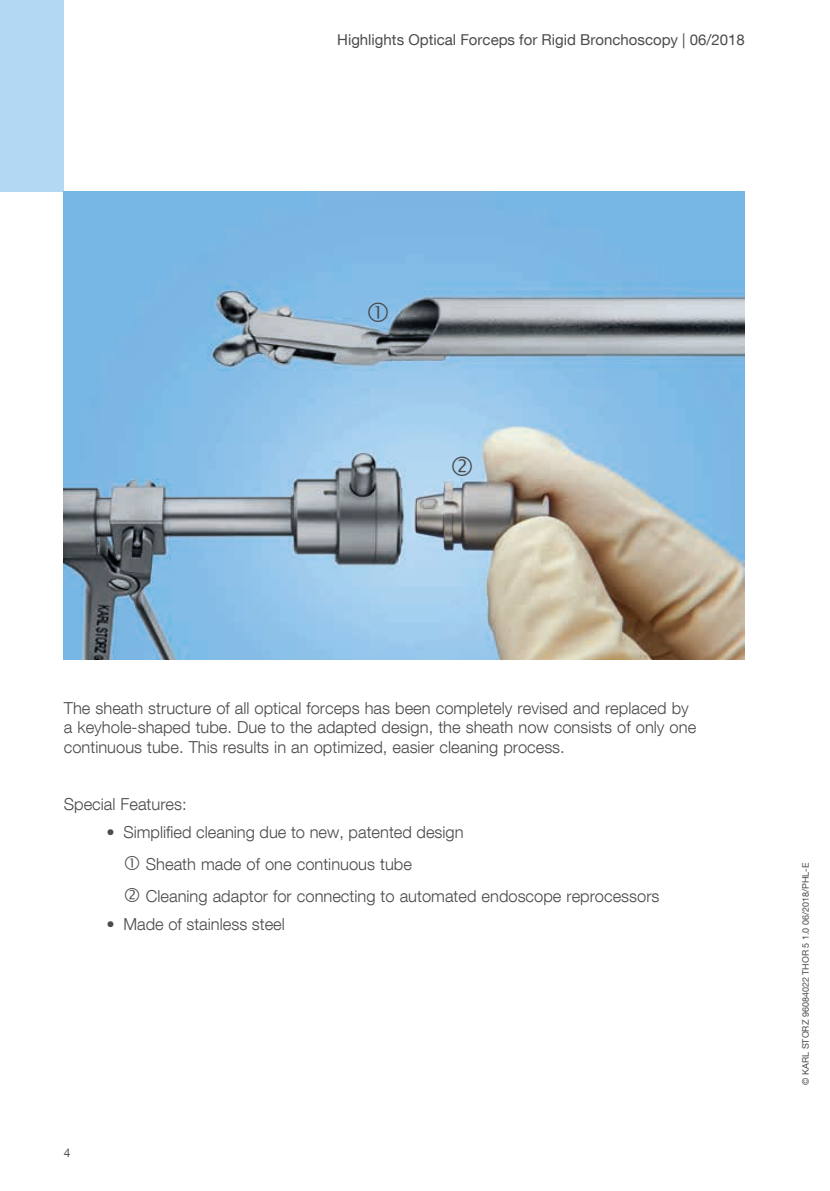
<style>
.page{position:relative;width:830px;height:1191px;background:#fff}
.page>*{position:absolute;margin:0;border:0;box-sizing:border-box;transform-origin:0 0}
.t1{font:300 16.5px/19.8px "KS Helvetica Neue";color:#4b4b4a}
.t2{font:15px "KS Helvetica Neue";color:#4b4b4a}
.t3{font:12px "KS Helvetica Neue";color:#4b4b4a}
.t4{font:9px "KS Helvetica Neue";color:#4b4b4a}
</style>
<div class="page">
<div style="left:0;top:0;width:64px;height:191px;background:#b3d8f4"></div>
<img style="left:64px;top:191px;width:680px;height:468px">
<svg style="left:368px;top:302px;width:19px;height:20px"></svg>
<svg style="left:452px;top:456px;width:20px;height:20px"></svg>
<p class="t2" style="left:337px;top:30px;width:409px">Highlights Optical Forceps for Rigid Bronchoscopy | 06/2018</p>
<p class="t1" style="left:64px;top:697px;width:633px">The sheath structure of all optical forceps has been completely revised and replaced by a keyhole-shaped tube. Due to the adapted design, the sheath now consists of only one continuous tube. This results in an optimized, easier cleaning process.</p>
<p class="t1" style="left:64px;top:793px;width:124px">Special Features:</p>
<p class="t1" style="left:146px;top:816px;width:515px;line-height:32px;text-indent:-39px">• Simplified cleaning due to new, patented design<br>Sheath made of one continuous tube<br>Cleaning adaptor for connecting to automated endoscope reprocessors</p>
<p class="t1" style="left:106px;top:914px;width:180px">• Made of stainless steel</p>
<p class="t3" style="left:64px;top:1145px;width:8px">4</p>
<p class="t4" style="left:799px;top:1084px;width:223px;rotate:-90deg">© KARL STORZ 96084022 THOR 5 1.0 06/2018/PHL-E</p>
</div>
